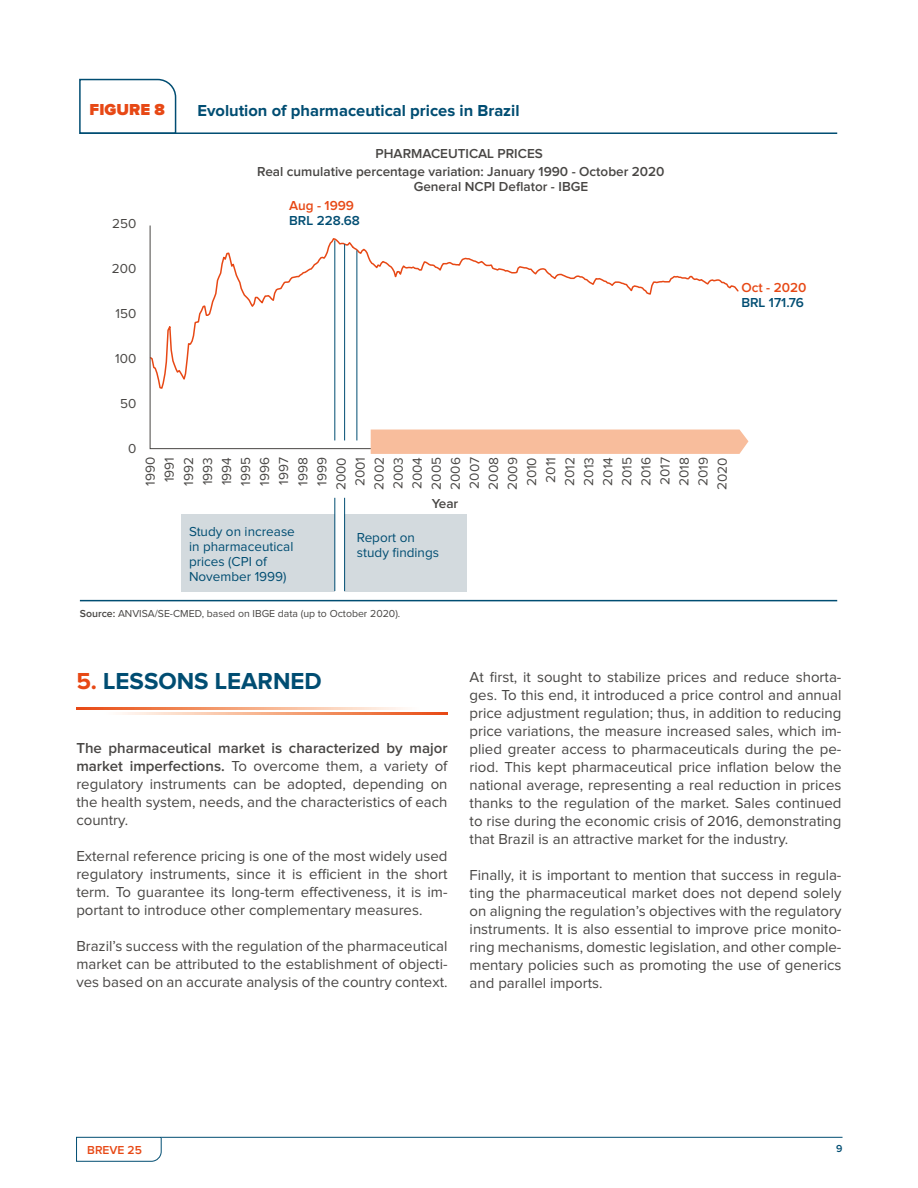
<style>
.page{position:relative;width:918px;height:1188px;background:#fff}
.page>*{position:absolute;margin:0;border:0;box-sizing:border-box;transform-origin:0 0}
.t1{font:700 24px "Proxima Nova";color:#004d72}
.t2{font:700 16.5px "Proxima Nova";color:#004d72}
.t3{font:900 16.5px "Proxima Nova";color:#e74815}
.t4{font:15px/18px "Proxima Nova";color:#484644;text-align:justify}
.t5{font:13.5px/19px "Proxima Nova";color:#484644;text-align:justify}
.t6{font:600 13.5px/17.5px "Proxima Nova";color:#484644;text-align:center}
.t7{font:13.5px/15px "Proxima Nova";color:#004d72}
.t8{font:600 13.5px "Proxima Nova";color:#004d72}
.t9{font:600 13.5px "Proxima Nova";color:#e74815}
.t10{font:600 12px "Proxima Nova";color:#e74815}
.t11{font:10.5px "Proxima Nova";color:#484644}
.t12{font:600 10.5px "Proxima Nova";color:#004d72}
.s1{font-weight:600}
.s2{color:#e74815}
</style>
<div class="page">
<svg style="left:76px;top:1137px;width:86px;height:25px"></svg>
<hr style="left:162px;top:1137px;width:681px;height:1px;background:#004d72">
<svg style="left:79px;top:78px;width:98px;height:56px"></svg>
<hr style="left:80px;top:132px;width:757px;height:2px;background:#004d72">
<hr style="left:80px;top:600px;width:757px;height:1px;background:#004d72">
<div style="left:345px;top:514px;width:122px;height:78px;background:#d3dade"></div>
<div style="left:182px;top:514px;width:153px;height:78px;background:#d3dade"></div>
<svg style="left:150px;top:225px;width:590px;height:224px"></svg>
<hr style="left:334px;top:240px;width:1px;height:200px;background:#004d72">
<hr style="left:334px;top:498px;width:1px;height:93px;background:#004d72">
<hr style="left:344px;top:498px;width:1px;height:93px;background:#004d72">
<hr style="left:344px;top:244px;width:1px;height:196px;background:#004d72">
<hr style="left:357px;top:250px;width:1px;height:190px;background:#004d72">
<div style="left:371px;top:430px;width:377px;height:24px;background:#f8bd9c"></div>
<svg style="left:76px;top:708px;width:329px;height:1px"></svg>
<svg style="left:120px;top:713px;width:327px;height:1px"></svg>
<p class="t3" style="left:90px;top:100px;width:77px">FIGURE 8</p>
<p class="t2" style="left:197px;top:101px;width:324px">Evolution of pharmaceutical prices in Brazil</p>
<p class="t6" style="left:257px;top:145px;width:409px">PHARMACEUTICAL PRICES<br>Real cumulative percentage variation: January 1990 - October 2020</p>
<p class="t6" style="left:414px;top:178px;width:176px">General NCPI Deflator - IBGE</p>
<p class="t9" style="left:289px;top:198px;width:66px">Aug - 1999</p>
<p class="t5" style="left:112px;top:214px;width:26px">250</p>
<p class="t8" style="left:289px;top:213px;width:72px">BRL 228.68</p>
<p class="t5" style="left:112px;top:259px;width:26px">200</p>
<p class="t5" style="left:116px;top:304px;width:22px">150</p>
<p class="t5" style="left:115px;top:349px;width:23px">100</p>
<p class="t5" style="left:120px;top:394px;width:18px">50</p>
<p class="t5" style="left:128px;top:439px;width:10px">0</p>
<p class="t5" style="left:141px;top:486px;width:30px;rotate:-90deg">1990</p>
<p class="t5" style="left:675px;top:489px;width:34px;rotate:-89deg">2018<br>2019<br>2020</p>
<p class="t5" style="left:332px;top:490px;width:37px;text-align:left;rotate:-89deg">2000<br>2001<br>2002<br>2003<br>2004<br>2005<br>2006<br>2007<br>2008<br>2009</p>
<p class="t5" style="left:523px;top:486px;width:33px;text-align:left;rotate:-89deg">2010<br>2011<br>2012<br>2013<br>2014<br>2015<br>2016<br>2017</p>
<p class="t5" style="left:161px;top:486px;width:30px;rotate:-90deg">1991<br>1992<br>1993<br>1994<br>1995<br>1996<br>1997<br>1998<br>1999</p>
<p class="t6" style="left:432px;top:495px;width:28px">Year</p>
<p class="t7" style="left:189px;top:524px;width:107px">Study on increase in pharmaceutical prices (CPI of<br>November 1999)</p>
<p class="t7" style="left:357px;top:531px;width:84px">Report on study findings</p>
<p class="t11" style="left:80px;top:609px;width:322px"><span class="s1">Source:</span> ANVISA/SE-CMED, based on IBGE data (up to October 2020).</p>
<p class="t9" style="left:741px;top:280px;width:67px">Oct - 2020</p>
<p class="t8" style="left:741px;top:295px;width:64px">BRL 171.76</p>
<h1 class="t1" style="left:76px;top:667px;width:247px"><span class="s2">5.</span> LESSONS LEARNED</h1>
<p class="t4" style="left:76px;top:740px;width:373px"><span class="s1">The pharmaceutical market is characterized by major market imperfections.</span> To overcome them, a variety of regulatory instruments can be adopted, depending on the health system, needs, and the characteristics of each country.</p>
<p class="t4" style="left:76px;top:848px;width:373px">External reference pricing is one of the most widely used regulatory instruments, since it is efficient in the short term. To guarantee its long-term effectiveness, it is im&shy;portant to introduce other complementary measures.</p>
<p class="t4" style="left:76px;top:938px;width:373px">Brazil’s success with the regulation of the pharmaceutical market can be attributed to the establishment of objecti&shy;ves based on an accurate analysis of the country context.</p>
<p class="t4" style="left:470px;top:668px;width:373px">At first, it sought to stabilize prices and reduce shorta&shy;ges. To this end, it introduced a price control and annual price adjustment regulation; thus, in addition to reducing price variations, the measure increased sales, which im&shy;plied greater access to pharmaceuticals during the pe&shy;riod. This kept pharmaceutical price inflation below the national average, representing a real reduction in prices thanks to the regulation of the market. Sales continued to rise during the economic crisis of 2016, demonstrating that Brazil is an attractive market for the industry.</p>
<p class="t4" style="left:470px;top:866px;width:373px">Finally, it is important to mention that success in regula&shy;ting the pharmaceutical market does not depend solely on aligning the regulation’s objectives with the regulatory instruments. It is also essential to improve price monito&shy;ring mechanisms, domestic legislation, and other comple&shy;mentary policies such as promoting the use of generics and parallel imports.</p>
<p class="t10" style="left:87px;top:1143px;width:56px">BREVE 25</p>
<p class="t12" style="left:836px;top:1143px;width:8px">9</p>
</div>
